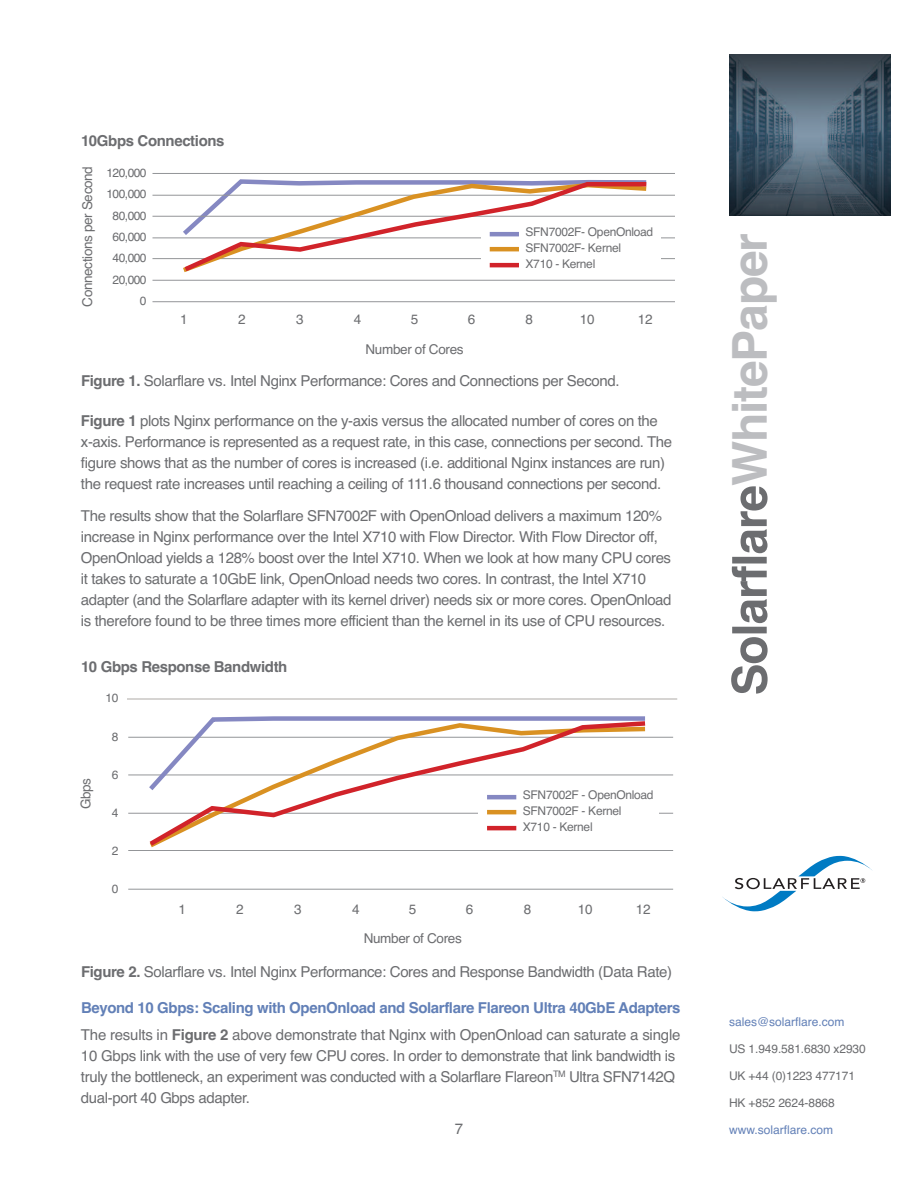
<style>
.page{position:relative;width:918px;height:1188px;background:#fff}
.page>*{position:absolute;margin:0;border:0;box-sizing:border-box;transform-origin:0 0}
.t1{font:700 48px "Helvetica";letter-spacing:-.025em;color:#bcbdc0}
.t2{font:15px/21px "Helvetica";letter-spacing:-.025em;color:#6c6d70}
.t3{font:700 15px/27px "Helvetica";letter-spacing:-.025em;color:#6280b7}
.t4{font:700 15px "Helvetica";letter-spacing:-.025em;color:#6c6d70}
.t5{font:13.5px "Helvetica";letter-spacing:-.025em;color:#6c6d70}
.t6{font:12px/16px "Helvetica";letter-spacing:-.025em;color:#6c6d70}
.t7{font:12px/21.3px "Helvetica";letter-spacing:-.045em;color:#6c6d70;text-align:right}
.t8{font:12px "Helvetica";color:#6280b7}
.s1{font-weight:700}
.s2{font-weight:400;color:#6c6d70}
.s3{color:#6c6d70}
</style>
<div class="page">
<hr style="left:152px;top:173px;width:523px;height:1px;background:#939598">
<hr style="left:152px;top:195px;width:523px;height:1px;background:#939598">
<hr style="left:152px;top:216px;width:523px;height:1px;background:#939598">
<hr style="left:152px;top:238px;width:523px;height:1px;background:#939598">
<hr style="left:152px;top:258px;width:523px;height:1px;background:#939598">
<hr style="left:152px;top:280px;width:523px;height:1px;background:#939598">
<hr style="left:152px;top:301px;width:523px;height:1px;background:#939598">
<svg style="left:180px;top:180px;width:471px;height:93px"></svg>
<div style="left:481px;top:223px;width:179px;height:48px;background:#fff"></div>
<svg style="left:731px;top:486px;width:37px;height:208px"></svg>
<img style="left:729px;top:54px;width:162px;height:162px">
<svg style="left:722px;top:856px;width:151px;height:55px"></svg>
<hr style="left:490px;top:232px;width:29px;height:4px;background:#8588c2">
<hr style="left:490px;top:247px;width:29px;height:4px;background:#d99122">
<hr style="left:490px;top:263px;width:29px;height:4px;background:#d1232a">
<hr style="left:128px;top:737px;width:545px;height:1px;background:#939598">
<hr style="left:128px;top:775px;width:545px;height:1px;background:#939598">
<hr style="left:128px;top:813px;width:545px;height:1px;background:#939598">
<hr style="left:128px;top:850px;width:545px;height:1px;background:#939598">
<hr style="left:128px;top:889px;width:545px;height:1px;background:#939598">
<div style="left:479px;top:786px;width:180px;height:56px;background:#fff"></div>
<svg style="left:144px;top:716px;width:501px;height:60px"></svg>
<svg style="left:145px;top:719px;width:505px;height:129px"></svg>
<p class="t4" style="left:81px;top:132px;width:145px">10Gbps Connections</p>
<p class="t5" style="left:80px;top:307px;width:142px;rotate:-90deg">Connections per Second</p>
<p class="t7" style="left:106px;top:162px;width:42px">120,000<br>100,000<br>80,000<br>60,000<br>40,000<br>20,000<br>0</p>
<p class="t6" style="left:526px;top:224px;width:129px">SFN7002F- OpenOnload<br>SFN7002F- Kernel<br>X710 - Kernel</p>
<p class="t5" style="left:180px;top:312px;width:9px">1</p>
<p class="t5" style="left:238px;top:312px;width:9px">2</p>
<p class="t5" style="left:296px;top:312px;width:9px">3</p>
<p class="t5" style="left:354px;top:312px;width:9px">4</p>
<p class="t5" style="left:411px;top:312px;width:9px">5</p>
<p class="t5" style="left:468px;top:312px;width:9px">6</p>
<p class="t5" style="left:526px;top:312px;width:9px">8</p>
<p class="t5" style="left:580px;top:312px;width:16px">10</p>
<p class="t5" style="left:638px;top:312px;width:16px">12</p>
<p class="t5" style="left:366px;top:341px;width:100px">Number of Cores</p>
<p class="t2" style="left:81px;top:370px;width:540px"><span class="s1">Figure 1.</span> Solarflare vs. Intel Nginx Performance: Cores and Connections per Second.</p>
<p class="t2" style="left:81px;top:410px;width:593px"><span class="s1">Figure 1</span> plots Nginx performance on the y-axis versus the allocated number of cores on the x-axis. Performance is represented as a request rate, in this case, connections per second. The figure shows that as the number of cores is increased (i.e. additional Nginx instances are run) the request rate increases until reaching a ceiling of 111.6 thousand connections per second.</p>
<p class="t2" style="left:81px;top:505px;width:592px">The results show that the Solarflare SFN7002F with OpenOnload delivers a maximum 120% increase in Nginx performance over the Intel X710 with Flow Director. With Flow Director off, OpenOnload yields a 128% boost over the Intel X710. When we look at how many CPU cores it takes to saturate a 10GbE link, OpenOnload needs two cores. In contrast, the Intel X710 adapter (and the Solarflare adapter with its kernel driver) needs six or more cores. OpenOnload is therefore found to be three times more efficient than the kernel in its use of CPU resources.</p>
<p class="t4" style="left:81px;top:658px;width:208px">10 Gbps Response Bandwidth</p>
<p class="t5" style="left:78px;top:809px;width:33px;rotate:-90deg">Gbps</p>
<p class="t6" style="left:106px;top:690px;width:14px">10</p>
<p class="t6" style="left:112px;top:728px;width:8px">8</p>
<p class="t6" style="left:112px;top:766px;width:8px">6</p>
<p class="t6" style="left:112px;top:805px;width:8px">4</p>
<p class="t6" style="left:112px;top:843px;width:8px">2</p>
<p class="t6" style="left:112px;top:881px;width:8px">0</p>
<p class="t6" style="left:523px;top:787px;width:132px">SFN7002F - OpenOnload<br>SFN7002F - Kernel<br>X710 - Kernel</p>
<p class="t5" style="left:178px;top:901px;width:9px">1</p>
<p class="t5" style="left:236px;top:901px;width:9px">2</p>
<p class="t5" style="left:294px;top:901px;width:9px">3</p>
<p class="t5" style="left:352px;top:901px;width:9px">4</p>
<p class="t5" style="left:409px;top:901px;width:9px">5</p>
<p class="t5" style="left:466px;top:901px;width:9px">6</p>
<p class="t5" style="left:524px;top:901px;width:9px">8</p>
<p class="t5" style="left:578px;top:901px;width:16px">10</p>
<p class="t5" style="left:636px;top:901px;width:16px">12</p>
<p class="t5" style="left:364px;top:931px;width:100px">Number of Cores</p>
<p class="t2" style="left:81px;top:962px;width:593px"><span class="s1">Figure 2.</span> Solarflare vs. Intel Nginx Performance: Cores and Response Bandwidth (Data Rate)</p>
<p class="t3" style="left:81px;top:995px;width:601px">Beyond 10 Gbps: Scaling with OpenOnload and Solarflare Flareon Ultra 40GbE Adapters<br><span class="s2">The results in</span> <span class="s3">Figure 2</span> <span class="s2">above demonstrate that Nginx with OpenOnload can saturate a single</span></p>
<p class="t2" style="left:81px;top:1046px;width:596px;text-align:justify">10 Gbps link with the use of very few CPU cores. In order to demonstrate that link bandwidth is truly the bottleneck, an experiment was conducted with a Solarflare Flareon<sup>TM</sup> Ultra SFN7142Q dual-port 40 Gbps adapter.</p>
<h1 class="t1" style="left:722px;top:486px;width:255px;rotate:-90deg">WhitePaper</h1>
<p class="t8" style="left:729px;top:1015px;width:117px">sales@solarflare.com</p>
<p class="t6" style="left:729px;top:1041px;width:138px">US 1.949.581.6830 x2930</p>
<p class="t6" style="left:729px;top:1068px;width:128px">UK +44 (0)1223 477171</p>
<p class="t6" style="left:729px;top:1095px;width:107px">HK +852 2624-8868</p>
<p class="t2" style="left:455px;top:1118px;width:10px">7</p>
<p class="t8" style="left:729px;top:1123px;width:106px">www.solarflare.com</p>
</div>
